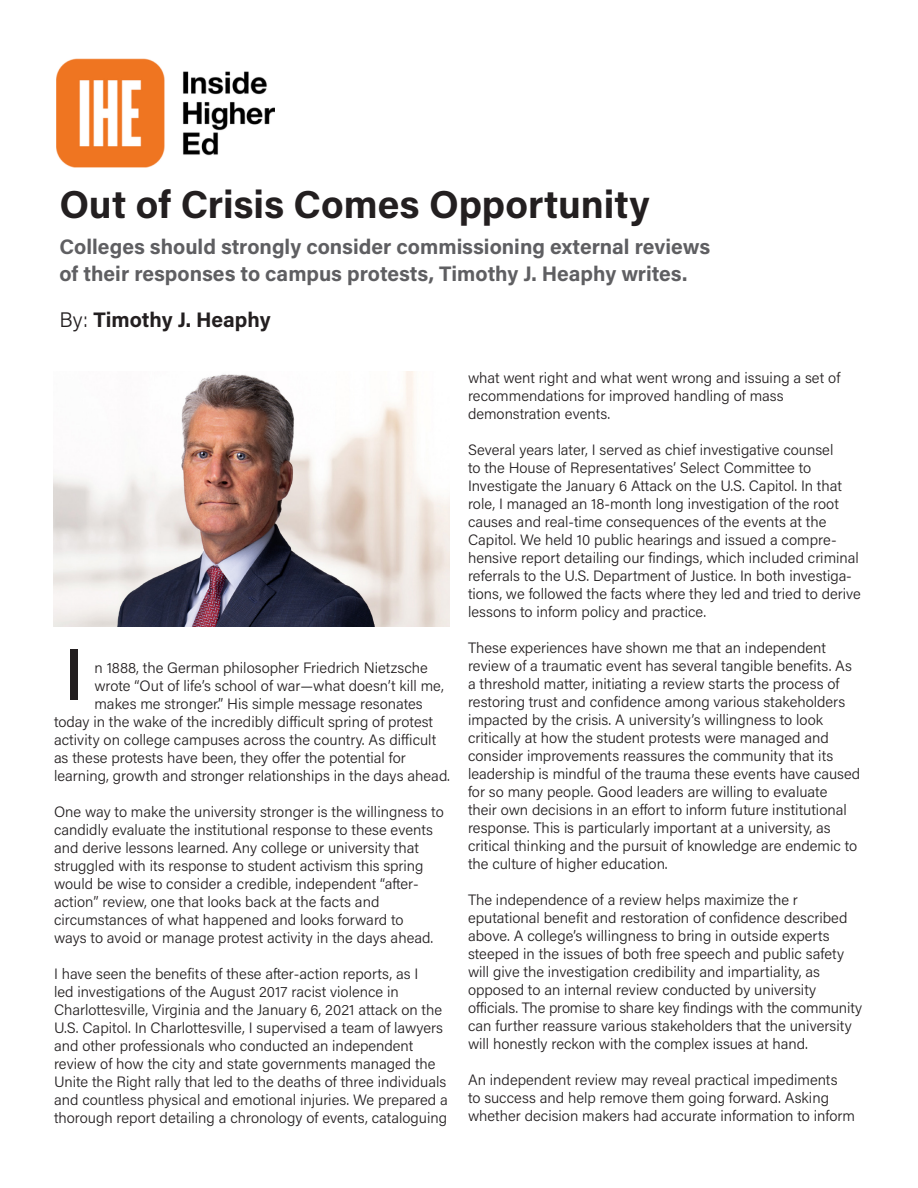
<style>
.page{position:relative;width:918px;height:1188px;background:#fff}
.page>*{position:absolute;margin:0;border:0;box-sizing:border-box;transform-origin:0 0}
.t1{font:500 72px "Acumin Pro";color:#231f20}
.t2{font:700 39px "Acumin Pro";color:#231f20}
.t3{font:700 21px/27px "Acumin Pro";color:#5f5f62}
.t4{font:700 21px "Acumin Pro";color:#231f20}
.t5{font:300 15px/18px "Acumin Pro";color:#231f20}
.s1{font-weight:300}
</style>
<div class="page">
<img style="left:56px;top:59px;width:219px;height:109px">
<img style="left:53px;top:372px;width:397px;height:254px">
<p class="t2" style="left:59px;top:177px;width:592px">Out of Crisis Comes Opportunity</p>
<p class="t3" style="left:59px;top:232px;width:652px">Colleges should strongly consider commissioning external reviews of their responses to campus protests, Timothy J. Heaphy writes.</p>
<p class="t4" style="left:59px;top:305px;width:213px"><span class="s1">By:</span> Timothy J. Heaphy</p>
<p class="t1" style="left:64px;top:625px;width:22px">I</p>
<p class="t5" style="left:94px;top:659px;width:335px">n 1888, the German philosopher Friedrich Nietzsche</p>
<p class="t5" style="left:94px;top:677px;width:351px">wrote “Out of life’s school of war—what doesn’t kill me,</p>
<p class="t5" style="left:94px;top:695px;width:330px">makes me stronger.” His simple message resonates</p>
<p class="t5" style="left:54px;top:713px;width:381px">today in the wake of the incredibly difficult spring of protest</p>
<p class="t5" style="left:54px;top:731px;width:384px">activity on college campuses across the country. As difficult</p>
<p class="t5" style="left:54px;top:749px;width:353px">as these protests have been, they offer the potential for</p>
<p class="t5" style="left:54px;top:767px;width:398px">learning, growth and stronger relationships in the days ahead.</p>
<p class="t5" style="left:54px;top:803px;width:391px">One way to make the university stronger is the willingness to candidly evaluate the institutional response to these events and derive lessons learned. Any college or university that struggled with its response to student activism this spring would be wise to consider a credible, independent “after&shy;action” review, one that looks back at the facts and circumstances of what happened and looks forward to<br>ways to avoid or manage protest activity in the days ahead.</p>
<p class="t5" style="left:54px;top:965px;width:395px">I have seen the benefits of these after-action reports, as I<br>led investigations of the August 2017 racist violence in Charlottesville, Virginia and the January 6, 2021 attack on the U.S. Capitol. In Charlottesville, I supervised a team of lawyers and other professionals who conducted an independent review of how the city and state governments managed the Unite the Right rally that led to the deaths of three individuals and countless physical and emotional injuries. We prepared a thorough report detailing a chronology of events, cataloguing</p>
<p class="t5" style="left:468px;top:368px;width:374px">what went right and what went wrong and issuing a set of recommendations for improved handling of mass demonstration events.</p>
<p class="t5" style="left:468px;top:440px;width:394px">Several years later, I served as chief investigative counsel<br>to the House of Representatives’ Select Committee to Investigate the January 6 Attack on the U.S. Capitol. In that role, I managed an 18-month long investigation of the root causes and real-time consequences of the events at the Capitol. We held 10 public hearings and issued a compre&shy;hensive report detailing our findings, which included criminal referrals to the U.S. Department of Justice. In both investiga&shy;tions, we followed the facts where they led and tried to derive lessons to inform policy and practice.</p>
<p class="t5" style="left:468px;top:638px;width:394px">These experiences have shown me that an independent review of a traumatic event has several tangible benefits. As a threshold matter, initiating a review starts the process of restoring trust and confidence among various stakeholders impacted by the crisis. A university’s willingness to look critically at how the student protests were managed and consider improvements reassures the community that its leadership is mindful of the trauma these events have caused for so many people. Good leaders are willing to evaluate<br>their own decisions in an effort to inform future institutional response. This is particularly important at a university, as critical thinking and the pursuit of knowledge are endemic to the culture of higher education.</p>
<p class="t5" style="left:468px;top:890px;width:396px">The independence of a review helps maximize the r eputational benefit and restoration of confidence described above. A college’s willingness to bring in outside experts steeped in the issues of both free speech and public safety will give the investigation credibility and impartiality, as opposed to an internal review conducted by university officials. The promise to share key findings with the community can further reassure various stakeholders that the university will honestly reckon with the complex issues at hand.</p>
<p class="t5" style="left:468px;top:1070px;width:389px">An independent review may reveal practical impediments<br>to success and help remove them going forward. Asking whether decision makers had accurate information to inform</p>
</div>
